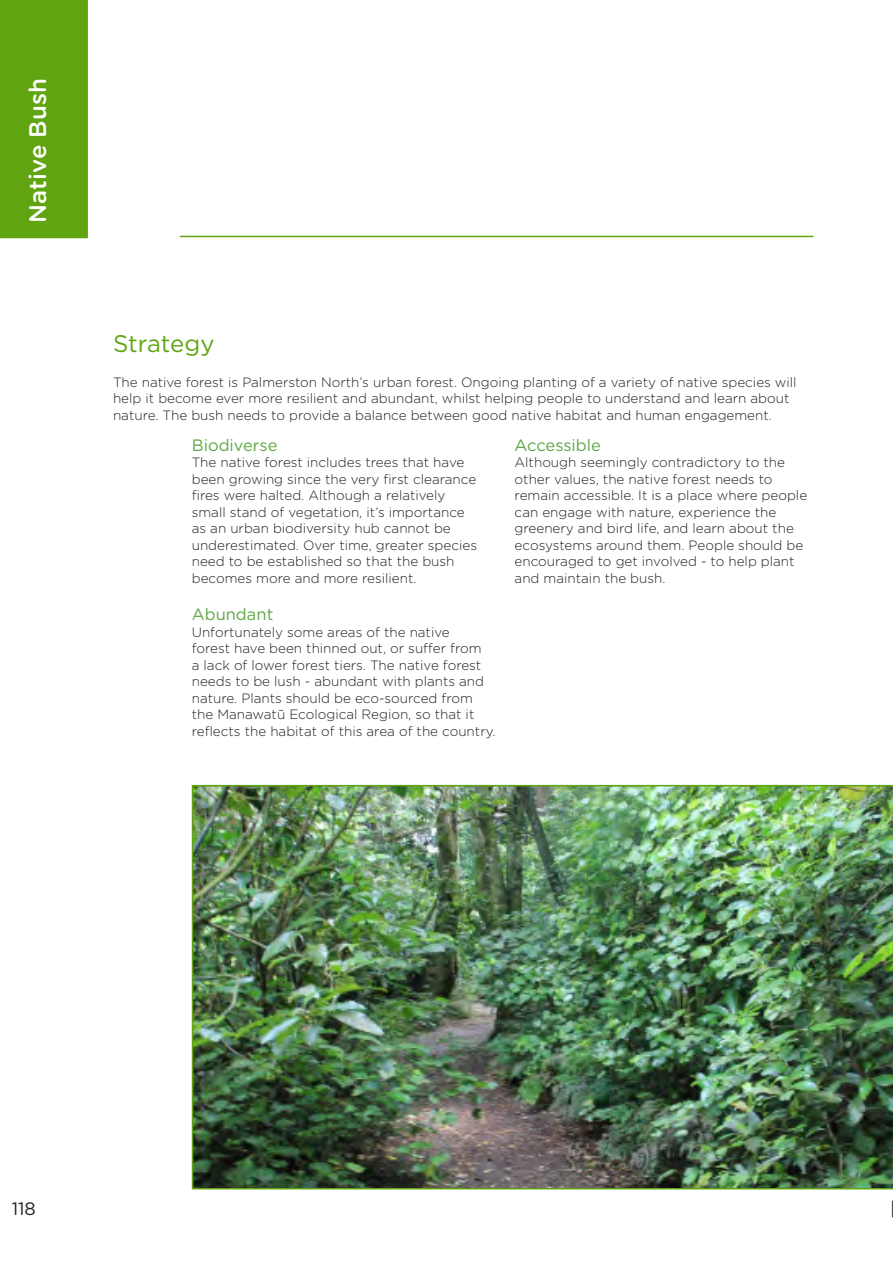
<style>
.page{position:relative;width:893px;height:1263px;background:#fff}
.page>*{position:absolute;margin:0;border:0;box-sizing:border-box;transform-origin:0 0}
.t1{font:500 24px "Gotham Rounded";color:#fff}
.Bullets{font:24px "Gotham Rounded";letter-spacing:-.005em;color:#60a511}
.t2{font:18px "Gotham Rounded";color:#231f20}
.Light_Heading{font:16.5px "Gotham Rounded";color:#5da644}
.Main_Text{font:300 13.5px/16.5px "Gotham Rounded";color:#231f20}
</style>
<div class="page">
<img style="left:192px;top:785px;width:701px;height:404px">
<div style="left:0;top:0;width:88px;height:238px;background:#60a511"></div>
<hr style="left:180px;top:236px;width:633px;height:1px;background:#60a511">
<p class="t1" style="left:20px;top:222px;width:146px;rotate:-90deg">Native Bush</p>
<p class="Bullets" style="left:113px;top:327px;width:103px">Strategy</p>
<p class="Main_Text" style="left:113px;top:373px;width:685px">The native forest is Palmerston North’s urban forest. Ongoing planting of a variety of native species will help it become ever more resilient and abundant, whilst helping people to understand and learn about nature. The bush needs to provide a balance between good native habitat and human engagement.</p>
<p class="Light_Heading" style="left:192px;top:433px;width:87px">Biodiverse</p>
<p class="Main_Text" style="left:192px;top:453px;width:287px">The native forest includes trees that have been growing since the very first clearance fires were halted. Although a relatively small stand of vegetation, it’s importance as an urban biodiversity hub cannot be underestimated. Over time, greater species need to be established so that the bush becomes more and more resilient.</p>
<p class="Light_Heading" style="left:192px;top:603px;width:83px">Abundant</p>
<p class="Main_Text" style="left:192px;top:623px;width:305px">Unfortunately some areas of the native<br>forest have been thinned out, or suffer from<br>a lack of lower forest tiers. The native forest needs to be lush - abundant with plants and nature. Plants should be eco-sourced from the Manawatū Ecological Region, so that it reflects the habitat of this area of the country.</p>
<p class="Light_Heading" style="left:515px;top:433px;width:88px">Accessible</p>
<p class="Main_Text" style="left:515px;top:453px;width:294px">Although seemingly contradictory to the other values, the native forest needs to remain accessible. It is a place where people can engage with nature, experience the greenery and bird life, and learn about the ecosystems around them. People should be encouraged to get involved - to help plant and maintain the bush.</p>
<h2 class="t2" style="left:12px;top:1196px;width:26px">118</h2>
<h2 class="t2" style="left:890px;top:1196px;width:7px">|</h2>
</div>
